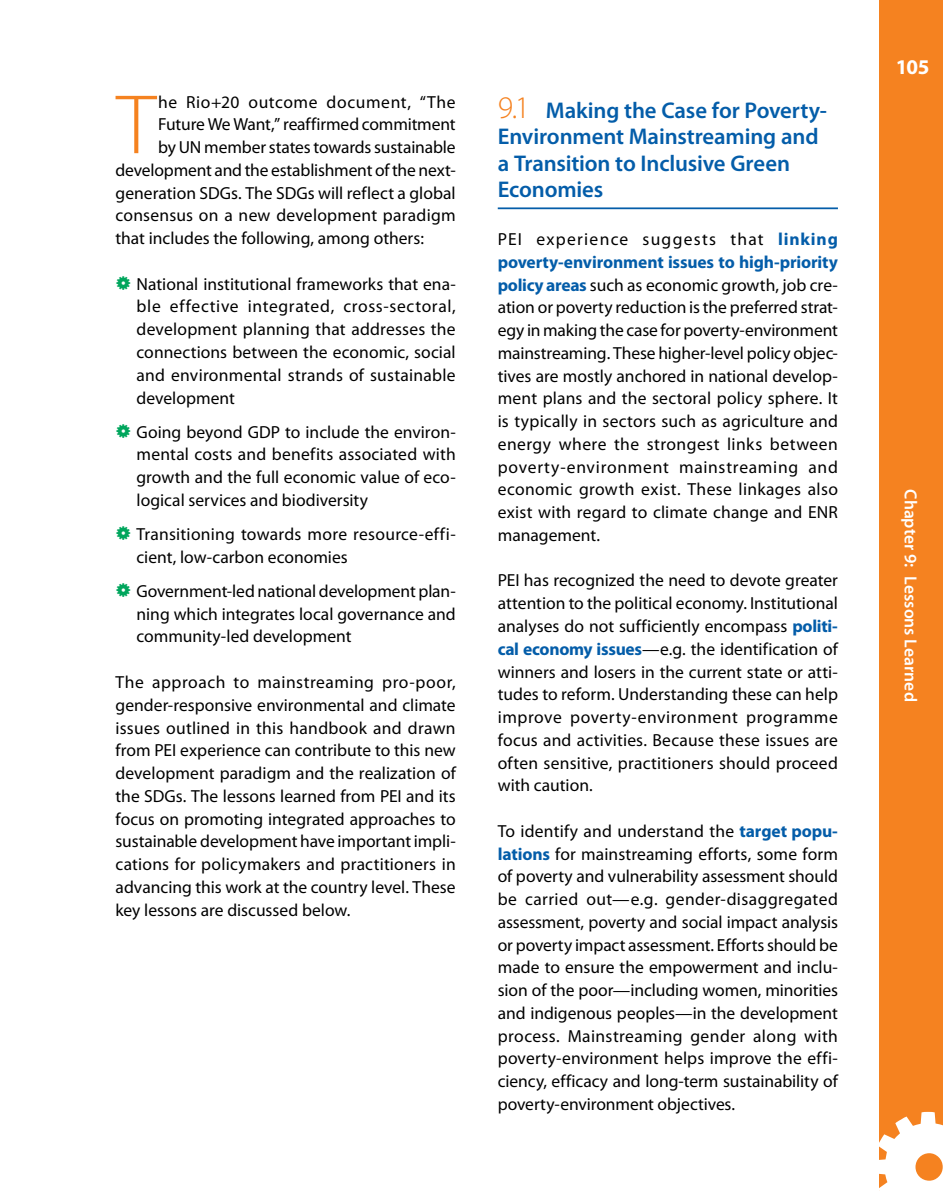
<style>
.page{position:relative;width:943px;height:1191px;background:#fff}
.page>*{position:absolute;margin:0;border:0;box-sizing:border-box;transform-origin:0 0}
.t1{font:126px "Altemus Borders Two";color:#fff}
.t2{font:300 85.05px "Myriad Pro";color:#f58220}
.t3{font:600 22.75px/26.2px "Myriad Pro";letter-spacing:-.005em;color:#045da9}
.t4{font:700 21px "Myriad Pro";color:#fff}
.t5{font:17.5px/22.8px "Myriad Pro";color:#000;text-align:justify}
.t6{font:17.5px "Myriad Pro";letter-spacing:.035em;color:#000}
.t7{font:600 17.5px "Myriad Pro";letter-spacing:.005em;color:#fff}
.s1{font-family:"Altemus Borders Two";font-size:15.75px;color:#00a65d}
.s2{font-weight:300;font-size:31.5px;color:#f58220}
.s3{font-weight:700;color:#045da9}
</style>
<div class="page">
<div style="left:880px;top:0;width:63px;height:1191px;background:#f58220"></div>
<hr style="left:0;top:0;width:1px;height:1191px;background:#f58220">
<svg style="left:0;top:340px;width:1px;height:376px"></svg>
<hr style="left:498px;top:207px;width:340px;height:2px;background:#045da9">
<h2 class="t2" style="left:116px;top:74px;width:41px">T</h2>
<p class="t6" style="left:158px;top:91px;width:299px">he Rio+20 outcome document, “The</p>
<p class="t5" style="left:158px;top:113px;width:299px">Future We Want,” reaffirmed commitment</p>
<p class="t5" style="left:158px;top:136px;width:299px">by UN member states towards sustainable</p>
<p class="t5" style="left:116px;top:158px;width:341px">development and the establishment of the next-</p>
<p class="t5" style="left:116px;top:181px;width:342px">generation SDGs. The SDGs will reflect a global</p>
<p class="t5" style="left:116px;top:204px;width:341px">consensus on a new development paradigm</p>
<p class="t5" style="left:116px;top:227px;width:310px">that includes the following, among others:</p>
<p class="t5" style="left:136px;top:272px;width:321px;text-indent:-21px"><span class="s1">0</span> National institutional frameworks that ena&shy;ble effective integrated, cross-sectoral, development planning that addresses the connections between the economic, social and environmental strands of sustainable development</p>
<p class="t5" style="left:136px;top:420px;width:321px;text-indent:-21px"><span class="s1">0</span> Going beyond GDP to include the environ&shy;mental costs and benefits associated with growth and the full economic value of eco&shy;logical services and biodiversity</p>
<p class="t5" style="left:136px;top:522px;width:321px;text-indent:-21px"><span class="s1">0</span> Transitioning towards more resource-effi&shy;cient, low-carbon economies</p>
<p class="t5" style="left:136px;top:579px;width:321px;text-indent:-21px"><span class="s1">0</span> Government-led national development plan&shy;ning which integrates local governance and community-led development</p>
<p class="t5" style="left:115px;top:670px;width:342px">The approach to mainstreaming pro-poor, gender-responsive environmental and climate issues outlined in this handbook and drawn from PEI experience can contribute to this new development paradigm and the realization of the SDGs. The lessons learned from PEI and its focus on promoting integrated approaches to sustainable development have important impli&shy;cations for policymakers and practitioners in advancing this work at the country level. These key lessons are discussed below.</p>
<h3 class="t3" style="left:498px;top:97px;width:331px"><span class="s2">9.1</span> Making the Case for Poverty-<br>Environment Mainstreaming and a Transition to Inclusive Green<br>Economies</h3>
<p class="t5" style="left:498px;top:227px;width:342px">PEI experience suggests that <span class="s3">linking poverty-environment issues to high-priority policy areas</span> such as economic growth, job cre&shy;ation or poverty reduction is the preferred strat&shy;egy in making the case for poverty-environment mainstreaming. These higher-level policy objec&shy;tives are mostly anchored in national develop&shy;ment plans and the sectoral policy sphere. It is typically in sectors such as agriculture and energy where the strongest links between poverty-environment mainstreaming and economic growth exist. These linkages also exist with regard to climate change and ENR management.</p>
<p class="t5" style="left:498px;top:569px;width:342px">PEI has recognized the need to devote greater attention to the political economy. Institutional analyses do not sufficiently encompass <span class="s3">politi&shy;cal economy issues</span>—e.g. the identification of winners and losers in the current state or atti&shy;tudes to reform. Understanding these can help improve poverty-environment programme focus and activities. Because these issues are often sensitive, practitioners should proceed with caution.</p>
<p class="t5" style="left:498px;top:819px;width:342px">To identify and understand the <span class="s3">target popu&shy;lations</span> for mainstreaming efforts, some form of poverty and vulnerability assessment should be carried out—e.g. gender-disaggregated assessment, poverty and social impact analysis or poverty impact assessment. Efforts should be made to ensure the empowerment and inclu&shy;sion of the poor—including women, minorities and indigenous peoples—in the development process. Mainstreaming gender along with poverty-environment helps improve the effi&shy;ciency, efficacy and long-term sustainability of poverty-environment objectives.</p>
<p class="t4" style="left:895px;top:53px;width:35px">105</p>
<p class="t7" style="left:921px;top:489px;width:214px;rotate:90deg">Chapter 9: Lessons Learned</p>
<h1 class="t1" style="left:865px;top:1079px;width:128px">0</h1>
</div>
